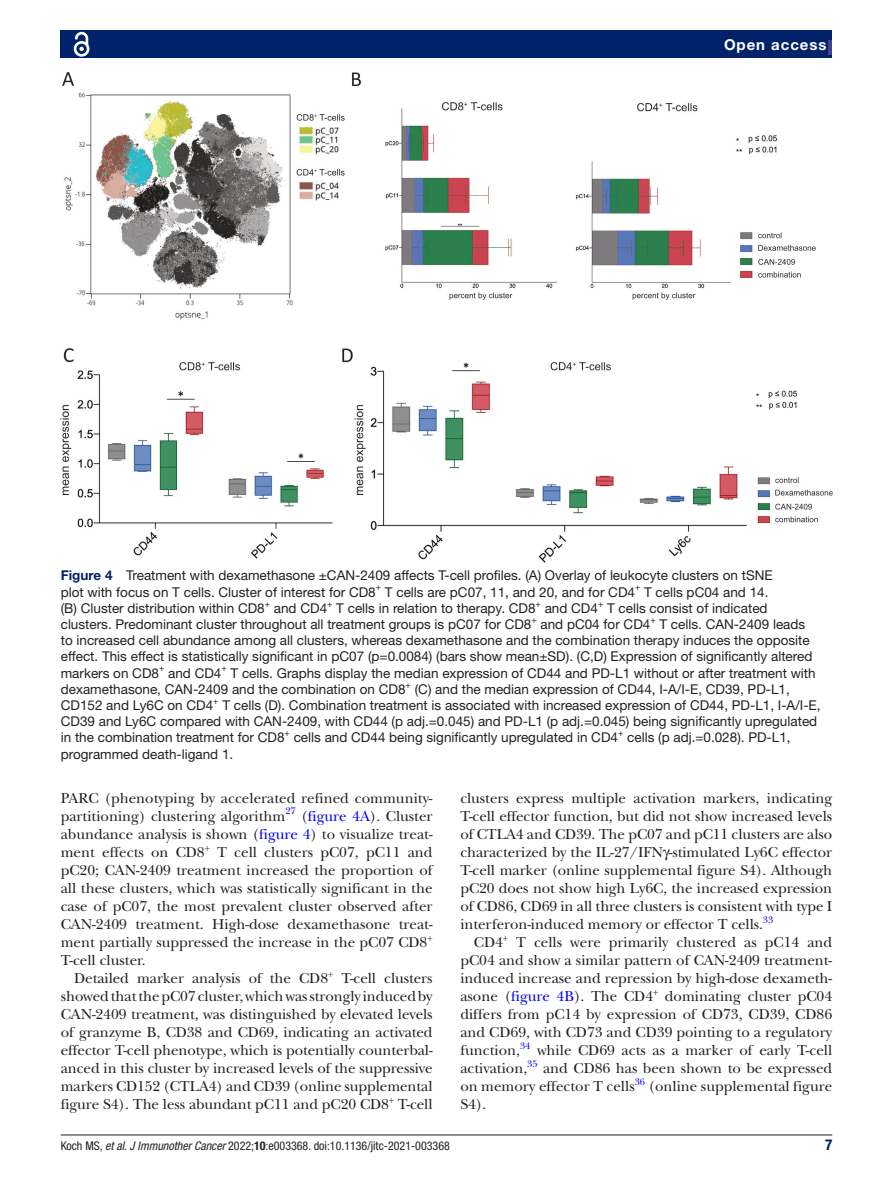
<style>
.page{position:relative;width:893px;height:1191px;background:#fff}
.page>*{position:absolute;margin:0;border:0;box-sizing:border-box;transform-origin:0 0}
.t1{font:15px/18px "New Baskerville";color:#231f20;text-align:justify}
.t2{font:700 15px "Helvetica Neue LT Std";letter-spacing:.065em;color:#fff}
.t3{font:700 condensed 15px "Helvetica Neue LT Std";color:#00226b}
.t4{font:13.5px/16.2px "Helvetica Neue LT Std";color:#231f20}
.t5{font:condensed 12px "Helvetica Neue LT Std";color:#231f20}
.t6{font:9.9px "New Baskerville";color:#00f}
.t7{font:9.9px "New Baskerville";color:#231f20}
.t8{font:9px "Helvetica Neue LT Std";color:#231f20}
.s1{font-weight:700;color:#00226b}
.s2{color:#00f}
.s3{font-style:italic}
.s4{font-weight:700}
</style>
<div class="page">
<hr style="left:61px;top:1134px;width:771px;height:1px;background:#231f20">
<div style="left:61px;top:31px;width:771px;height:27px;background:#00226b"></div>
<hr style="left:828px;top:40px;width:4px;height:15px;background:#414099">
<svg style="left:73px;top:31px;width:17px;height:26px"></svg>
<img style="left:61px;top:73px;width:771px;height:489px">
<p class="t2" style="left:724px;top:35px;width:104px">Open access</p>
<p class="t4" style="left:61px;top:567px;width:713px"><span class="s1">Figure 4</span> Treatment with dexamethasone ±CAN-2409 affects T-cell profiles. (A) Overlay of leukocyte clusters on tSNE plot with focus on T cells. Cluster of interest for CD8<sup>+</sup> T cells are pC07, 11, and 20, and for CD4</p>
<p class="t8" style="left:635px;top:582px;width:7px">+</p>
<p class="t4" style="left:61px;top:583px;width:709px;text-align:justify;text-indent:583px">T cells pC04 and 14. (B) Cluster distribution within CD8<sup>+</sup> and CD4<sup>+</sup> T cells in relation to therapy. CD8<sup>+</sup> and CD4<sup>+</sup> T cells consist of indicated clusters. Predominant cluster throughout all treatment groups is pC07 for CD8<sup>+</sup> and pC04 for CD4</p>
<p class="t8" style="left:650px;top:614px;width:7px">+</p>
<p class="t4" style="left:61px;top:616px;width:753px;text-indent:599px">T cells. CAN-2409 leads to increased cell abundance among all clusters, whereas dexamethasone and the combination therapy induces the opposite effect. This effect is statistically significant in pC07 (p=0.0084) (bars show mean±SD). (C,D) Expression of significantly altered markers on CD8</p>
<p class="t8" style="left:159px;top:663px;width:7px">+</p>
<p class="t4" style="left:168px;top:664px;width:55px">and CD4</p>
<p class="t8" style="left:221px;top:663px;width:7px">+</p>
<p class="t4" style="left:61px;top:664px;width:761px;text-indent:170px">T cells. Graphs display the median expression of CD44 and PD-L1 without or after treatment with dexamethasone, CAN-2409 and the combination on CD8<sup>+</sup> (C) and the median expression of CD44, I-A/I-E, CD39, PD-L1, CD152 and Ly6C on CD4<sup>+</sup> T cells (D). Combination treatment is associated with increased expression of CD44, PD-L1, I-A/I-E, CD39 and Ly6C compared with CAN-2409, with CD44 (p adj.=0.045) and PD-L1 (p adj.=0.045) being significantly upregulated in the combination treatment for CD8<sup>+</sup> cells and CD44 being significantly upregulated in CD4<sup>+</sup> cells (p adj.=0.028). PD-L1, programmed death-ligand 1.</p>
<p class="t1" style="left:61px;top:789px;width:373px">PARC (phenotyping by accelerated refined community&shy;partitioning) clustering algorithm</p>
<p class="t6" style="left:285px;top:805px;width:12px">27</p>
<p class="t1" style="left:61px;top:807px;width:373px;text-indent:240px">(<span class="s2">figure 4A</span>). Cluster abundance analysis is shown (<span class="s2">figure 4</span>) to visualize treat&shy;ment effects on CD8</p>
<p class="t7" style="left:205px;top:841px;width:7px">+</p>
<p class="t1" style="left:61px;top:843px;width:373px;text-indent:156px">T cell clusters pC07, pC11 and pC20; CAN-2409 treatment increased the proportion of all these clusters, which was statistically significant in the case of pC07, the most prevalent cluster observed after CAN-2409 treatment. High-dose dexamethasone treat&shy;ment partially suppressed the increase in the pC07 CD8</p>
<p class="t7" style="left:427px;top:931px;width:7px">+</p>
<p class="t1" style="left:74px;top:951px;width:255px;text-indent:-14px">T-cell cluster.<br>Detailed marker analysis of the CD8</p>
<p class="t7" style="left:328px;top:967px;width:7px">+</p>
<p class="t1" style="left:61px;top:969px;width:373px;text-indent:281px">T-cell clusters showed that the pC07 cluster, which was strongly induced by CAN-2409 treatment, was distinguished by elevated levels of granzyme B, CD38 and CD69, indicating an activated effector T-cell phenotype, which is potentially counterbal&shy;anced in this cluster by increased levels of the suppressive markers CD152 (CTLA4) and CD39 (online supplemental figure S4). The less abundant pC11 and pC20 CD8<sup>+</sup> T-cell</p>
<p class="t1" style="left:460px;top:789px;width:373px">clusters express multiple activation markers, indicating T-cell effector function, but did not show increased levels of CTLA4 and CD39. The pC07 and pC11 clusters are also characterized by the IL-27/IFN -stimulated Ly6C effector T-cell marker (online supplemental figure S4). Although pC20 does not show high Ly6C, the increased expression of CD86, CD69 in all three clusters is consistent with type I interferon-induced memory or effector T cells.</p>
<p class="t6" style="left:763px;top:913px;width:12px">33</p>
<p class="t1" style="left:474px;top:933px;width:31px">CD4</p>
<p class="t7" style="left:503px;top:931px;width:7px">+</p>
<p class="t1" style="left:460px;top:933px;width:373px;text-indent:56px">T cells were primarily clustered as pC14 and pC04 and show a similar pattern of CAN-2409 treatment&shy;induced increase and repression by high-dose dexameth&shy;asone (<span class="s2">figure 4B</span>). The CD4</p>
<p class="t7" style="left:653px;top:985px;width:7px">+</p>
<p class="t1" style="left:460px;top:987px;width:373px;text-indent:205px">dominating cluster pC04 differs from pC14 by expression of CD73, CD39, CD86 and CD69, with CD73 and CD39 pointing to a regulatory function,</p>
<p class="t6" style="left:520px;top:1039px;width:12px">34</p>
<p class="t1" style="left:537px;top:1041px;width:297px">while CD69 acts as a marker of early T-cell</p>
<p class="t1" style="left:460px;top:1059px;width:68px">activation,</p>
<p class="t6" style="left:527px;top:1057px;width:12px">35</p>
<p class="t1" style="left:460px;top:1059px;width:373px;text-indent:83px">and CD86 has been shown to be expressed on memory effector T cells</p>
<p class="t6" style="left:635px;top:1075px;width:12px">36</p>
<p class="t1" style="left:649px;top:1077px;width:185px">(online supplemental figure</p>
<p class="t1" style="left:460px;top:1095px;width:28px">S4).</p>
<p class="t5" style="left:61px;top:1138px;width:391px">Koch MS, <span class="s3">et al</span>. <span class="s3">J Immunother Cancer</span> 2022;<span class="s4">10</span>:e003368. doi:10.1136/jitc-2021-003368</p>
<p class="t3" style="left:825px;top:1135px;width:9px">7</p>
</div>
